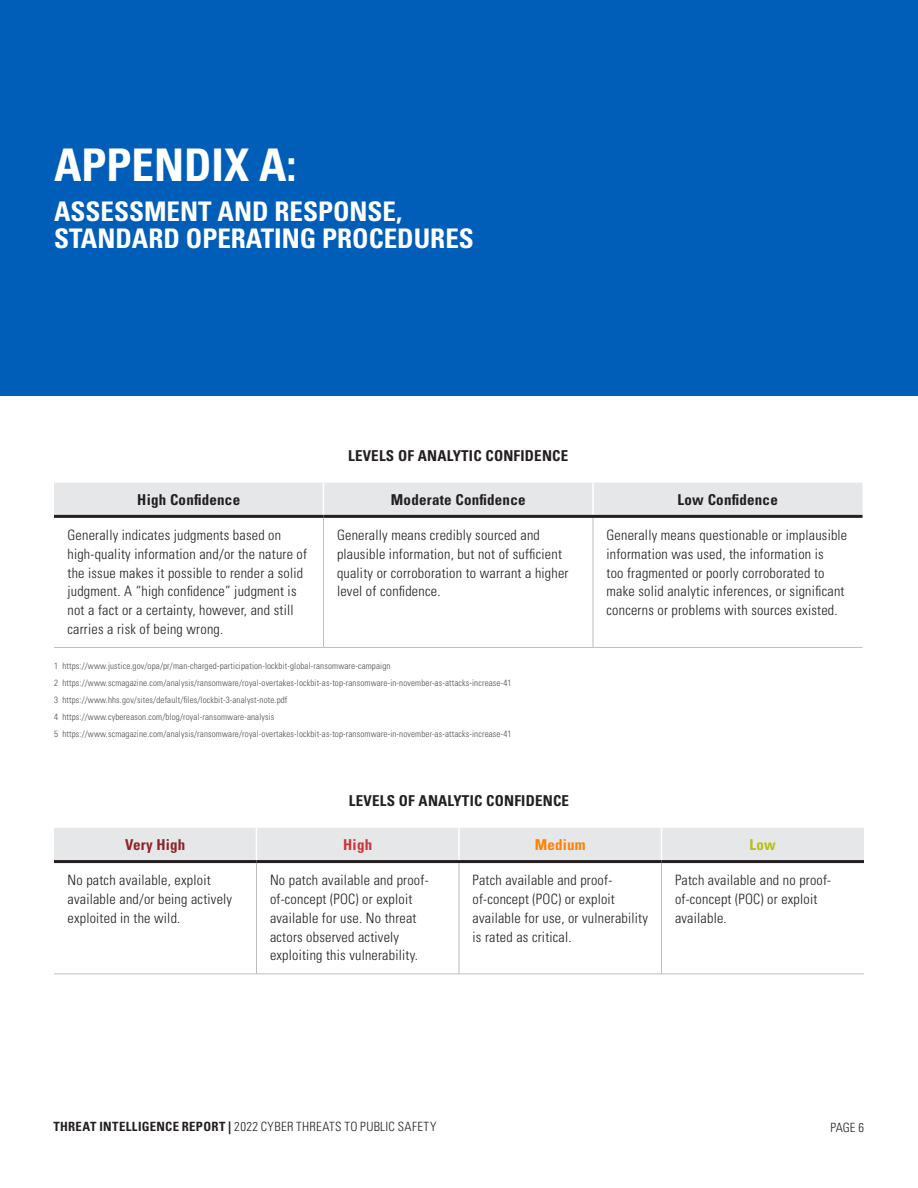
<style>
.page{position:relative;width:918px;height:1188px;background:#fff}
.page>*{position:absolute;margin:0;border:0;box-sizing:border-box;transform-origin:0 0}
.t1{font:700 condensed 45px "Univers LT Std";color:#fff}
.t2{font:700 condensed 27px/27px "Univers LT Std";color:#fff}
.Body_13{font:700 condensed 15px "Univers LT Std";letter-spacing:.015em;color:#231f20}
.Body_13-2{font:700 condensed 15px "Univers LT Std";letter-spacing:.015em;color:#8e2429}
.Body_13-3{font:700 condensed 15px "Univers LT Std";letter-spacing:.015em;color:#ff8200}
.Body_13-4{font:700 condensed 15px "Univers LT Std";color:#cb333b}
.Body_13-5{font:700 condensed 15px "Univers LT Std";color:#b7bf10}
.Body_9_5{font:300 condensed 14.25px/18.8px "Univers LT Std";letter-spacing:.015em;color:#231f20}
.t3{font:300 condensed 12.75px "Univers LT Std";letter-spacing:.025em;color:#231f20}
.t4{font:300 condensed 9px "Univers LT Std";letter-spacing:.015em;color:#4d4d4d}
.s1{font-weight:700}
</style>
<div class="page">
<div style="left:0;top:0;width:918px;height:396px;background:#005eb8"></div>
<div style="left:54px;top:483px;width:808px;height:32px;background:#e6e7e9"></div>
<hr style="left:323px;top:518px;width:1px;height:129px;background:#bcbdc0">
<hr style="left:593px;top:518px;width:1px;height:129px;background:#bcbdc0">
<hr style="left:54px;top:647px;width:270px;height:1px;background:#bcbdc0">
<hr style="left:324px;top:647px;width:269px;height:1px;background:#bcbdc0">
<hr style="left:593px;top:647px;width:270px;height:1px;background:#bcbdc0">
<hr style="left:323px;top:483px;width:1px;height:32px;background:#fff">
<hr style="left:592px;top:483px;width:2px;height:32px;background:#fff">
<hr style="left:54px;top:515px;width:270px;height:3px;background:#231f20">
<hr style="left:324px;top:515px;width:269px;height:3px;background:#231f20">
<hr style="left:593px;top:515px;width:270px;height:3px;background:#231f20">
<div style="left:54px;top:828px;width:810px;height:32px;background:#e6e7e9"></div>
<hr style="left:256px;top:863px;width:1px;height:111px;background:#bcbdc0">
<hr style="left:459px;top:863px;width:1px;height:111px;background:#bcbdc0">
<hr style="left:661px;top:863px;width:1px;height:111px;background:#bcbdc0">
<hr style="left:54px;top:974px;width:202px;height:1px;background:#bcbdc0">
<hr style="left:256px;top:974px;width:203px;height:1px;background:#bcbdc0">
<hr style="left:459px;top:974px;width:203px;height:1px;background:#bcbdc0">
<hr style="left:662px;top:974px;width:202px;height:1px;background:#bcbdc0">
<hr style="left:256px;top:828px;width:1px;height:32px;background:#fff">
<hr style="left:458px;top:828px;width:2px;height:32px;background:#fff">
<hr style="left:661px;top:828px;width:1px;height:32px;background:#fff">
<hr style="left:54px;top:860px;width:202px;height:3px;background:#231f20">
<hr style="left:256px;top:860px;width:203px;height:3px;background:#231f20">
<hr style="left:459px;top:860px;width:203px;height:3px;background:#231f20">
<hr style="left:662px;top:860px;width:202px;height:3px;background:#231f20">
<h1 class="t1" style="left:54px;top:137px;width:244px">APPENDIX A:</h1>
<h1 class="t2" style="left:54px;top:197px;width:421px">ASSESSMENT AND RESPONSE,<br>STANDARD OPERATING PROCEDURES</h1>
<p class="Body_13" style="left:348px;top:447px;width:222px">LEVELS OF ANALYTIC CONFIDENCE</p>
<p class="Body_13" style="left:137px;top:490px;width:104px">High Confidence</p>
<p class="Body_13" style="left:391px;top:490px;width:136px">Moderate Confidence</p>
<p class="Body_13" style="left:678px;top:490px;width:102px">Low Confidence</p>
<p class="Body_9_5" style="left:68px;top:526px;width:241px">Generally indicates judgments based on high-quality information and/or the nature of the issue makes it possible to render a solid judgment. A “high confidence” judgment is not a fact or a certainty, however, and still carries a risk of being wrong.</p>
<p class="Body_9_5" style="left:337px;top:526px;width:233px">Generally means credibly sourced and plausible information, but not of sufficient quality or corroboration to warrant a higher level of confidence.</p>
<p class="Body_9_5" style="left:607px;top:526px;width:242px">Generally means questionable or implausible information was used, the information is<br>too fragmented or poorly corroborated to make solid analytic inferences, or significant concerns or problems with sources existed.</p>
<p class="t4" style="left:54px;top:661px;width:338px">1 https://www.justice.gov/opa/pr/man-charged-participation-lockbit-global-ransomware-campaign</p>
<p class="t4" style="left:54px;top:677px;width:459px">2 https://www.scmagazine.com/analysis/ransomware/royal-overtakes-lockbit-as-top-ransomware-in-november-as-attacks-increase-41</p>
<p class="t4" style="left:54px;top:694px;width:235px">3 https://www.hhs.gov/sites/default/files/lockbit-3-analyst-note.pdf</p>
<p class="t4" style="left:54px;top:711px;width:222px">4 https://www.cybereason.com/blog/royal-ransomware-analysis</p>
<p class="t4" style="left:54px;top:728px;width:459px">5 https://www.scmagazine.com/analysis/ransomware/royal-overtakes-lockbit-as-top-ransomware-in-november-as-attacks-increase-41</p>
<p class="Body_13" style="left:349px;top:792px;width:222px">LEVELS OF ANALYTIC CONFIDENCE</p>
<p class="Body_13-2" style="left:125px;top:836px;width:62px">Very High</p>
<p class="Body_13-4" style="left:343px;top:836px;width:31px">High</p>
<p class="Body_13-3" style="left:535px;top:836px;width:53px">Medium</p>
<p class="Body_13-5" style="left:750px;top:836px;width:28px">Low</p>
<p class="Body_9_5" style="left:68px;top:871px;width:166px">No patch available, exploit available and/or being actively exploited in the wild.</p>
<p class="Body_9_5" style="left:270px;top:871px;width:160px">No patch available and proof&shy;of-concept (POC) or exploit available for use. No threat actors observed actively exploiting this vulnerability.</p>
<p class="Body_9_5" style="left:472px;top:871px;width:177px">Patch available and proof&shy;of-concept (POC) or exploit available for use, or vulnerability is rated as critical.</p>
<p class="Body_9_5" style="left:675px;top:871px;width:158px">Patch available and no proof&shy;of-concept (POC) or exploit available.</p>
<p class="t3" style="left:53px;top:1119px;width:385px"><span class="s1">THREAT INTELLIGENCE REPORT |</span> 2022 CYBER THREATS TO PUBLIC SAFETY</p>
<p class="t3" style="left:831px;top:1120px;width:35px">PAGE 6</p>
</div>
